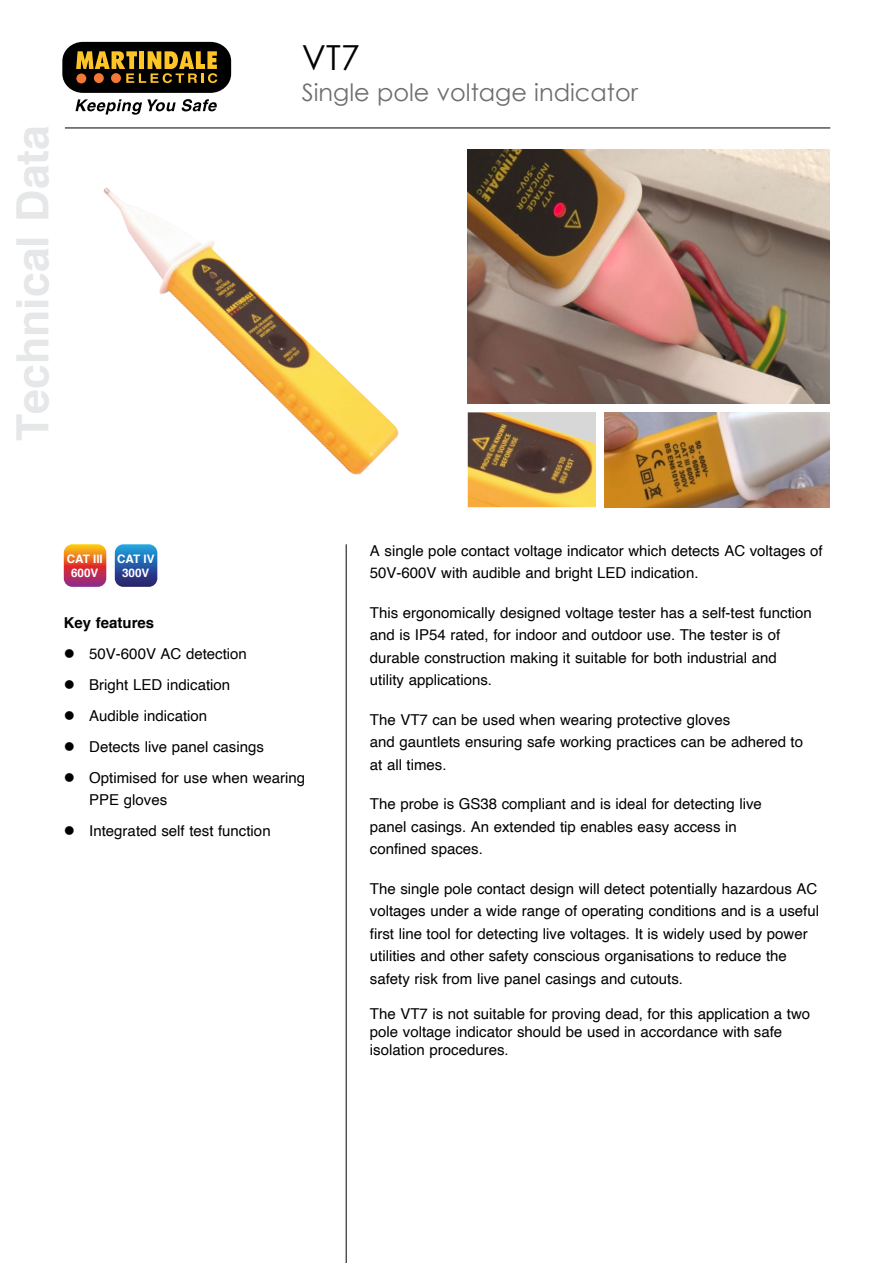
<style>
.page{position:relative;width:893px;height:1263px;background:#fff}
.page>*{position:absolute;margin:0;border:0;box-sizing:border-box;transform-origin:0 0}
.t1{font:700 44.55px "Helvetica";color:#e6e7e8}
.t2{font:34.5px "Century Gothic";color:#000}
.t3{font:24px "Century Gothic";color:#6d6e71}
.t4{font:15px/22.5px "Helvetica";color:#000}
.t5{font:700 15px "Helvetica";color:#000}
.t6{font:700 11.7px/14.1px "Helvetica";color:#fff;text-align:center}
</style>
<div class="page">
<hr style="left:65px;top:128px;width:765px;height:1px;background:#000">
<svg style="left:75px;top:99px;width:142px;height:16px"></svg>
<div style="left:62px;top:42px;width:169px;height:51px;background:#000;border-radius:20px"></div>
<svg style="left:76px;top:51px;width:141px;height:32px"></svg>
<div style="left:76px;top:73px;width:10px;height:10px;background:#f47836;border-radius:50%"></div>
<div style="left:111px;top:73px;width:10px;height:10px;background:#f47836;border-radius:50%"></div>
<div style="left:94px;top:73px;width:10px;height:10px;background:#f47836;border-radius:50%"></div>
<hr style="left:346px;top:544px;width:1px;height:719px;background:#000">
<img style="left:605px;top:412px;width:224px;height:95px">
<img style="left:103px;top:188px;width:296px;height:287px">
<img style="left:468px;top:412px;width:127px;height:95px">
<svg style="left:115px;top:544px;width:42px;height:43px;background:#2d63a8"></svg>
<svg style="left:64px;top:544px;width:42px;height:43px;background:#d45d44"></svg>
<img style="left:468px;top:149px;width:361px;height:254px">
<h1 class="t1" style="left:-3px;top:441px;width:317px;rotate:-90deg">Technical Data</h1>
<h2 class="t2" style="left:302px;top:33px;width:60px">VT7</h2>
<h3 class="t3" style="left:302px;top:76px;width:338px">Single pole voltage indicator</h3>
<p class="t6" style="left:117px;top:552px;width:39px">CAT IV<br>300V</p>
<p class="t5" style="left:64px;top:610px;width:92px">Key features</p>
<p class="t4" style="left:89px;top:638px;width:217px;line-height:31px">50V-600V AC detection<br>Bright LED indication<br>Audible indication<br>Detects live panel casings<br>Optimised for use when wearing</p>
<p class="t4" style="left:89px;top:785px;width:183px;line-height:31px">PPE gloves<br>Integrated self test function</p>
<p class="t6" style="left:67px;top:552px;width:38px">CAT III<br>600V</p>
<p class="t4" style="left:370px;top:539px;width:454px">A single pole contact voltage indicator which detects AC voltages of<br>50V-600V with audible and bright LED indication.</p>
<p class="t4" style="left:370px;top:601px;width:443px">This ergonomically designed voltage tester has a self-test function and is IP54 rated, for indoor and outdoor use. The tester is of durable construction making it suitable for both industrial and utility applications.</p>
<p class="t4" style="left:370px;top:708px;width:435px">The VT7 can be used when wearing protective gloves<br>and gauntlets ensuring safe working practices can be adhered to at all times.</p>
<p class="t4" style="left:370px;top:793px;width:393px">The probe is GS38 compliant and is ideal for detecting live panel casings. An extended tip enables easy access in confined spaces.</p>
<p class="t4" style="left:370px;top:877px;width:451px">The single pole contact design will detect potentially hazardous AC voltages under a wide range of operating conditions and is a useful first line tool for detecting live voltages. It is widely used by power utilities and other safety conscious organisations to reduce the safety risk from live panel casings and cutouts.</p>
<p class="t4" style="left:370px;top:1005px;width:442px;line-height:18px">The VT7 is not suitable for proving dead, for this application a two pole voltage indicator should be used in accordance with safe isolation procedures.</p>
</div>
